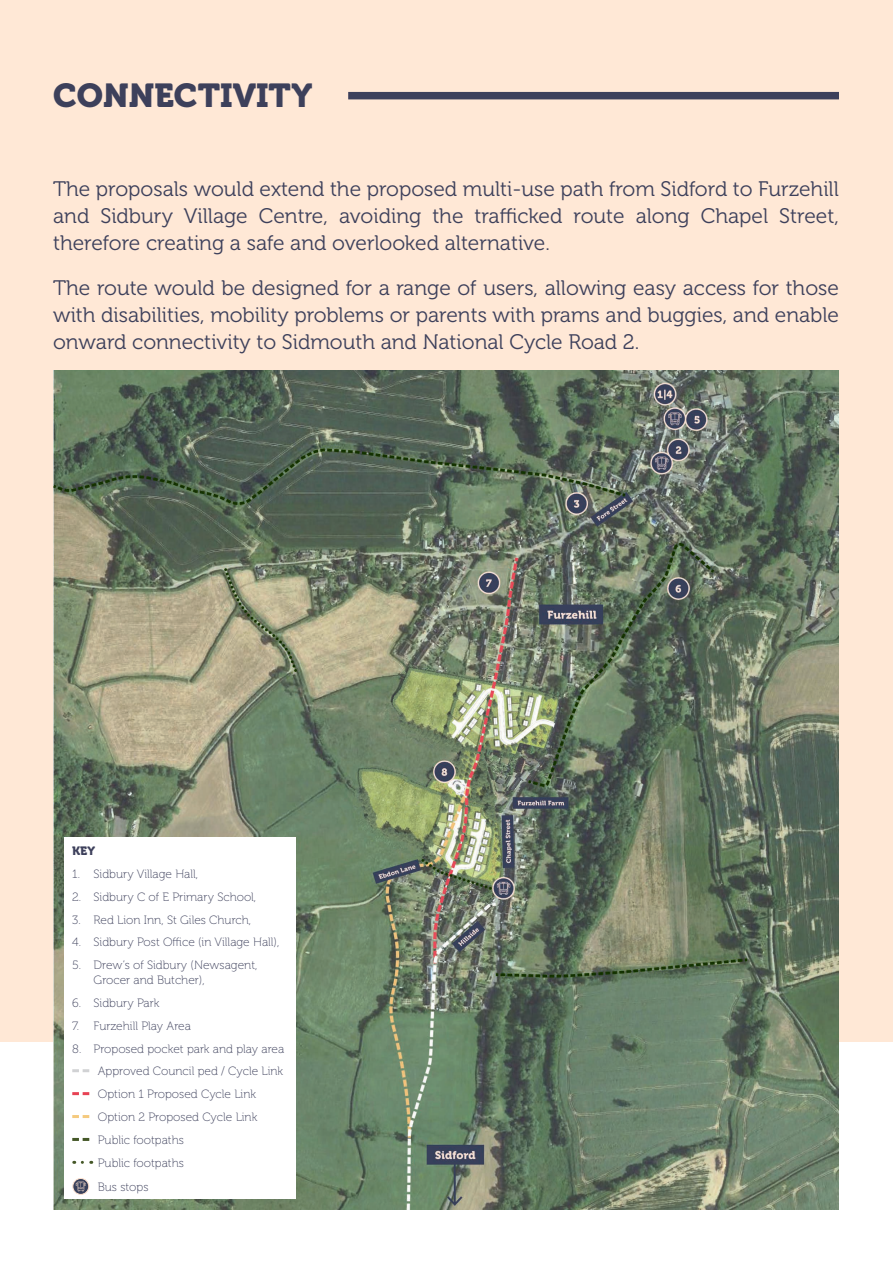
<style>
.page{position:relative;width:893px;height:1263px;background:#fff}
.page>*{position:absolute;margin:0;border:0;box-sizing:border-box;transform-origin:0 0}
.t1{font:33px "Museo 900";color:#3d405b}
.t2{font:21px/27px "Museo 300";color:#3d405b;text-align:justify}
.t3{font:12px/14.4px "Museo 100";color:#3d405b}
.t4{font:12px "Museo 900";color:#3d405b}
</style>
<div class="page">
<div style="left:0;top:0;width:893px;height:1041px;background:#ffe8d6"></div>
<img style="left:53px;top:371px;width:786px;height:839px">
<div style="left:64px;top:837px;width:231px;height:362px;background:#fff"></div>
<svg style="left:72px;top:1069px;width:17px;height:3px"></svg>
<svg style="left:72px;top:1092px;width:17px;height:3px"></svg>
<svg style="left:72px;top:1115px;width:17px;height:3px"></svg>
<svg style="left:72px;top:1138px;width:17px;height:3px"></svg>
<svg style="left:82px;top:1161px;width:10px;height:3px"></svg>
<svg style="left:72px;top:1178px;width:17px;height:17px"></svg>
<div style="left:348px;top:92px;width:491px;height:7px;background:#3d405b"></div>
<p class="t1" style="left:53px;top:77px;width:261px">CONNECTIVITY</p>
<p class="t2" style="left:53px;top:176px;width:787px">The proposals would extend the proposed multi-use path from Sidford to Furzehill and Sidbury Village Centre, avoiding the trafficked route along Chapel Street, therefore creating a safe and overlooked alternative.</p>
<p class="t2" style="left:53px;top:274px;width:787px">The route would be designed for a range of users, allowing easy access for those with disabilities, mobility problems or parents with prams and buggies, and enable onward connectivity to Sidmouth and National Cycle Road 2.</p>
<p class="t4" style="left:72px;top:844px;width:24px">KEY</p>
<p class="t3" style="left:72px;top:867px;width:127px">1. Sidbury Village Hall,</p>
<p class="t3" style="left:72px;top:890px;width:185px">2. Sidbury C of E Primary School,</p>
<p class="t3" style="left:72px;top:912px;width:180px">3. Red Lion Inn, St Giles Church,</p>
<p class="t3" style="left:72px;top:935px;width:209px">4. Sidbury Post Office (in Village Hall),</p>
<p class="t3" style="left:94px;top:958px;width:165px;text-indent:-21px">5. Drew’s of Sidbury (Newsagent,<br>Grocer and Butcher),</p>
<p class="t3" style="left:72px;top:996px;width:89px">6. Sidbury Park</p>
<p class="t3" style="left:72px;top:1018px;width:120px">7. Furzehill Play Area</p>
<p class="t3" style="left:72px;top:1041px;width:213px">8. Proposed pocket park and play area</p>
<p class="t3" style="left:98px;top:1064px;width:187px">Approved Council ped / Cycle Link</p>
<p class="t3" style="left:98px;top:1087px;width:160px">Option 1 Proposed Cycle Link</p>
<p class="t3" style="left:98px;top:1110px;width:161px">Option 2 Proposed Cycle Link</p>
<p class="t3" style="left:98px;top:1133px;width:88px">Public footpaths</p>
<p class="t3" style="left:98px;top:1156px;width:88px">Public footpaths</p>
<p class="t3" style="left:98px;top:1180px;width:52px">Bus stops</p>
</div>
